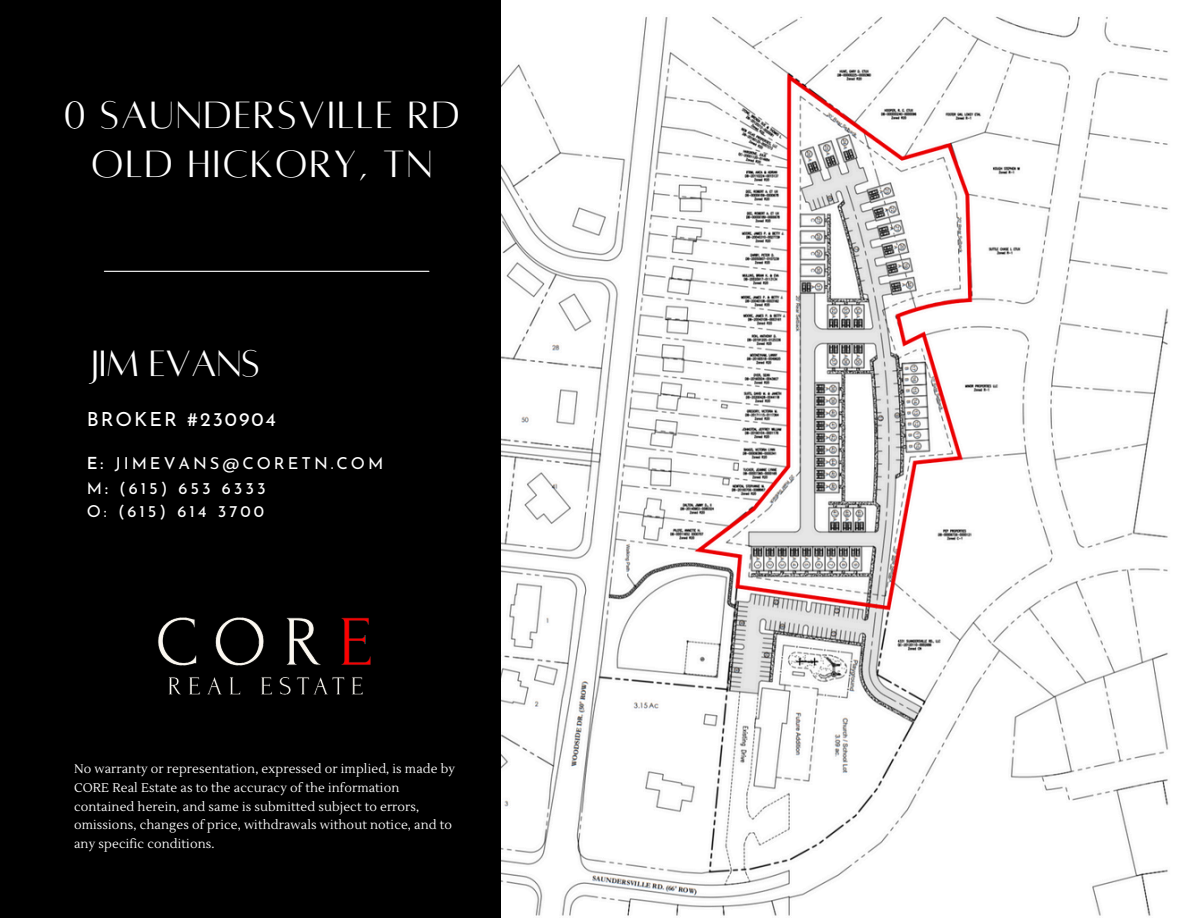
<style>
.page{position:relative;width:1188px;height:918px;background:#fff}
.page>*{position:absolute;margin:0;border:0;box-sizing:border-box;transform-origin:0 0}
.t1{font:42px/49.5px "Alta regular";letter-spacing:.05em;color:#fff;text-align:center}
.t2{font:40.5px "Alta regular";color:#fff}
.t3{font:19.5px "Josefin Sans";letter-spacing:.1em;color:#fff}
.t4{font:16.5px/24.8px "Josefin Sans";letter-spacing:.18em;color:#fff}
.t5{font:12.45px/18.8px "Lustria";letter-spacing:.01em;color:#fff}
.s1{font-weight:600}
</style>
<div class="page">
<div style="left:0;top:0;width:1187px;height:918px;background:#000"></div>
<hr style="left:104px;top:271px;width:325px;height:1px;background:#fff">
<img style="left:158px;top:617px;width:213px;height:78px">
<img style="left:501px;top:0;width:686px;height:918px">
<p class="t1" style="left:64px;top:90px;width:398px">0 SAUNDERSVILLE RD<br>OLD HICKORY, TN</p>
<p class="t2" style="left:92px;top:344px;width:169px">JIM EVANS</p>
<h3 class="t3" style="left:87px;top:411px;width:191px">BROKER #230904</h3>
<h4 class="t4" style="left:87px;top:453px;width:298px"><span class="s1">E:</span> JIMEVANS@CORETN.COM<br>M<span class="s1">:</span> (615) 653 6333</h4>
<p class="t4" style="left:87px;top:501px;width:179px">O: (615) 614 3700</p>
<h4 class="t5" style="left:74px;top:760px;width:383px">No warranty or representation, expressed or implied, is made by CORE Real Estate as to the accuracy of the information contained herein, and same is submitted subject to errors, omissions, changes of price, withdrawals without notice, and to any specific conditions.</h4>
</div>
